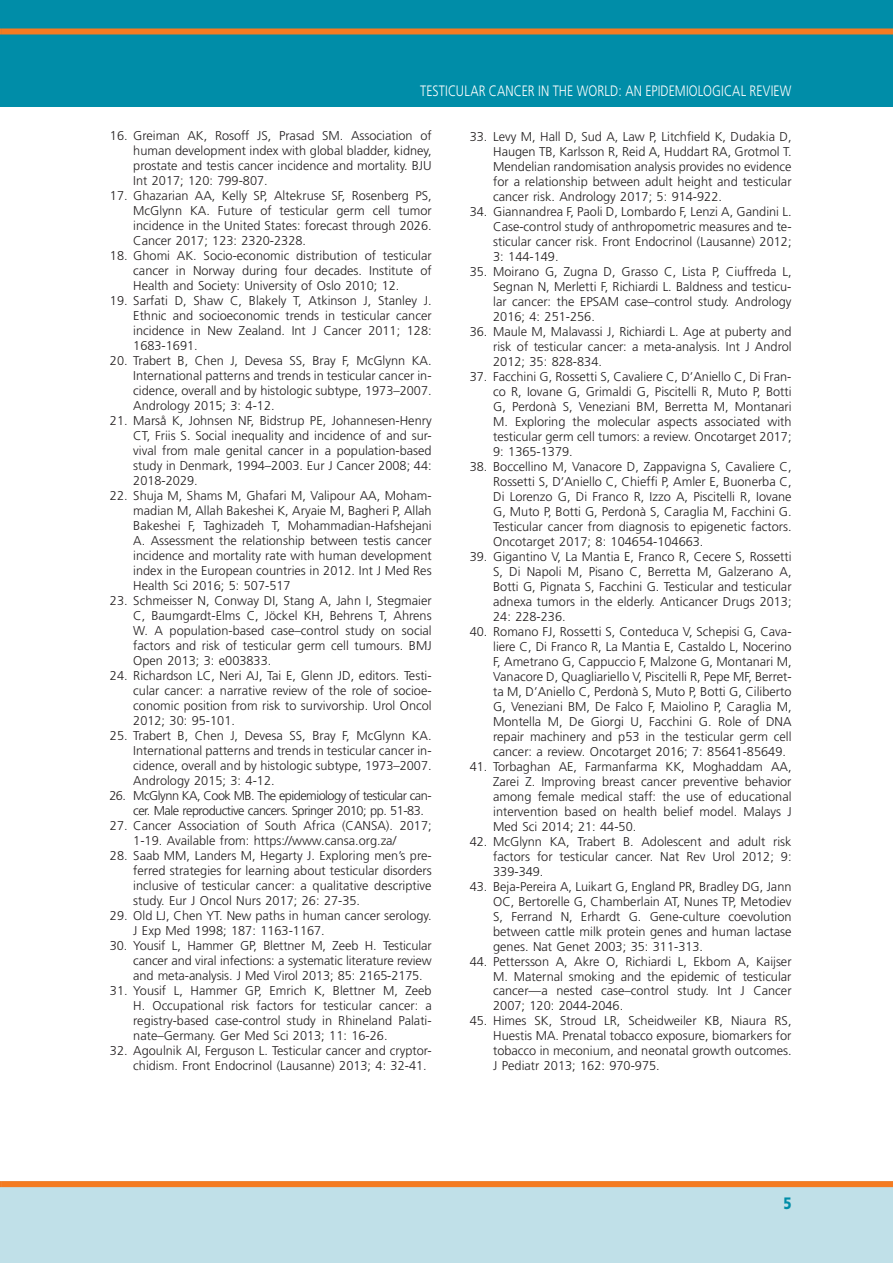
<style>
.page{position:relative;width:893px;height:1263px;background:#fff}
.page>*{position:absolute;margin:0;border:0;box-sizing:border-box;transform-origin:0 0}
.t1{font:900 16.5px "Frutiger";color:#008da8;scale:.8 1}
.t2{font:300 15px "Frutiger";letter-spacing:.01em;color:#fff;scale:.82 1}
.t3{font:300 12.75px/15px "Frutiger";color:#231f20;text-align:justify}
.t4{font:300 12.75px/15px "Frutiger";letter-spacing:-.04em;color:#231f20}
</style>
<div class="page">
<hr style="left:0;top:0;width:1px;height:106px;background:#008da8">
<div style="left:1px;top:0;width:892px;height:106px;background:#008da8"></div>
<hr style="left:0;top:1181px;width:1px;height:82px;background:#c0e0e8">
<div style="left:1px;top:1181px;width:892px;height:82px;background:#c0e0e8"></div>
<div style="left:1px;top:28px;width:892px;height:6px;background:#f47b21"></div>
<div style="left:1px;top:1181px;width:892px;height:6px;background:#f47b21"></div>
<p class="t2" style="left:420px;top:83px;width:455px">TESTICULAR CANCER IN THE WORLD: AN EPIDEMIOLOGICAL REVIEW</p>
<p class="t3" style="left:493px;top:129px;width:300px;text-indent:-23px">33. Levy M, Hall D, Sud A, Law P, Litchfield K, Dudakia D, Haugen TB, Karlsson R, Reid A, Huddart RA, Grotmol T.<br>Mendelian randomisation analysis provides no evidence for a relationship between adult height and testicular cancer risk. Andrology 2017; 5: 914-922.</p>
<p class="t3" style="left:493px;top:204px;width:300px;text-indent:-23px">34. Giannandrea F, Paoli D, Lombardo F, Lenzi A, Gandini L.<br>Case-control study of anthropometric measures and te&shy;sticular cancer risk. Front Endocrinol (Lausanne) 2012; 3: 144-149.</p>
<p class="t3" style="left:493px;top:264px;width:300px;text-indent:-23px">35. Moirano G, Zugna D, Grasso C, Lista P, Ciuffreda L, Segnan N, Merletti F, Richiardi L. Baldness and testicu&shy;lar cancer: the EPSAM case–control study. Andrology 2016; 4: 251-256.</p>
<p class="t3" style="left:493px;top:324px;width:300px;text-indent:-23px">36. Maule M, Malavassi J, Richiardi L. Age at puberty and risk of testicular cancer: a meta-analysis. Int J Androl 2012; 35: 828-834.</p>
<p class="t3" style="left:493px;top:369px;width:300px;text-indent:-23px">37. Facchini G, Rossetti S, Cavaliere C, D’Aniello C, Di Fran&shy;co R, Iovane G, Grimaldi G, Piscitelli R, Muto P, Botti G, Perdonà S, Veneziani BM, Berretta M, Montanari M. Exploring the molecular aspects associated with testicular germ cell tumors: a review. Oncotarget 2017; 9: 1365-1379.</p>
<p class="t3" style="left:493px;top:459px;width:300px;text-indent:-23px">38. Boccellino M, Vanacore D, Zappavigna S, Cavaliere C, Rossetti S, D’Aniello C, Chieffi P, Amler E, Buonerba C, Di Lorenzo G, Di Franco R, Izzo A, Piscitelli R, Iovane G, Muto P, Botti G, Perdonà S, Caraglia M, Facchini G.<br>Testicular cancer from diagnosis to epigenetic factors.<br>Oncotarget 2017; 8: 104654-104663.</p>
<p class="t3" style="left:493px;top:549px;width:300px;text-indent:-23px">39. Gigantino V, La Mantia E, Franco R, Cecere S, Rossetti S, Di Napoli M, Pisano C, Berretta M, Galzerano A, Botti G, Pignata S, Facchini G. Testicular and testicular adnexa tumors in the elderly. Anticancer Drugs 2013; 24: 228-236.</p>
<p class="t3" style="left:493px;top:624px;width:300px;text-indent:-23px">40. Romano FJ, Rossetti S, Conteduca V, Schepisi G, Cava&shy;liere C, Di Franco R, La Mantia E, Castaldo L, Nocerino F, Ametrano G, Cappuccio F, Malzone G, Montanari M, Vanacore D, Quagliariello V, Piscitelli R, Pepe MF, Berret&shy;ta M, D’Aniello C, Perdonà S, Muto P, Botti G, Ciliberto G, Veneziani BM, De Falco F, Maiolino P, Caraglia M, Montella M, De Giorgi U, Facchini G. Role of DNA repair machinery and p53 in the testicular germ cell cancer: a review. Oncotarget 2016; 7: 85641-85649.</p>
<p class="t3" style="left:493px;top:759px;width:300px;text-indent:-23px">41. Torbaghan AE, Farmanfarma KK, Moghaddam AA, Zarei Z. Improving breast cancer preventive behavior among female medical staff: the use of educational intervention based on health belief model. Malays J Med Sci 2014; 21: 44-50.</p>
<p class="t3" style="left:493px;top:834px;width:300px;text-indent:-23px">42. McGlynn KA, Trabert B. Adolescent and adult risk factors for testicular cancer. Nat Rev Urol 2012; 9:<br>339-349.</p>
<p class="t3" style="left:493px;top:879px;width:300px;text-indent:-23px">43. Beja-Pereira A, Luikart G, England PR, Bradley DG, Jann OC, Bertorelle G, Chamberlain AT, Nunes TP, Metodiev S, Ferrand N, Erhardt G. Gene-culture coevolution between cattle milk protein genes and human lactase genes. Nat Genet 2003; 35: 311-313.</p>
<p class="t3" style="left:493px;top:954px;width:300px;text-indent:-23px">44. Pettersson A, Akre O, Richiardi L, Ekbom A, Kaijser M. Maternal smoking and the epidemic of testicular cancer—a nested case–control study. Int J Cancer 2007; 120: 2044-2046.</p>
<p class="t3" style="left:493px;top:1014px;width:300px;text-indent:-23px">45. Himes SK, Stroud LR, Scheidweiler KB, Niaura RS, Huestis MA. Prenatal tobacco exposure, biomarkers for tobacco in meconium, and neonatal growth outcomes.<br>J Pediatr 2013; 162: 970-975.</p>
<p class="t3" style="left:133px;top:129px;width:300px;text-indent:-23px">16. Greiman AK, Rosoff JS, Prasad SM. Association of human development index with global bladder, kidney, prostate and testis cancer incidence and mortality. BJU Int 2017; 120: 799-807.</p>
<p class="t3" style="left:133px;top:189px;width:300px;text-indent:-23px">17. Ghazarian AA, Kelly SP, Altekruse SF, Rosenberg PS, McGlynn KA. Future of testicular germ cell tumor incidence in the United States: forecast through 2026.<br>Cancer 2017; 123: 2320-2328.</p>
<p class="t3" style="left:133px;top:249px;width:300px;text-indent:-23px">18. Ghomi AK. Socio-economic distribution of testicular cancer in Norway during four decades. Institute of Health and Society: University of Oslo 2010; 12.</p>
<p class="t3" style="left:133px;top:294px;width:300px;text-indent:-23px">19. Sarfati D, Shaw C, Blakely T, Atkinson J, Stanley J.<br>Ethnic and socioeconomic trends in testicular cancer incidence in New Zealand. Int J Cancer 2011; 128:<br>1683-1691.</p>
<p class="t3" style="left:133px;top:354px;width:300px;text-indent:-23px">20. Trabert B, Chen J, Devesa SS, Bray F, McGlynn KA.<br>International patterns and trends in testicular cancer in&shy;cidence, overall and by histologic subtype, 1973–2007.<br>Andrology 2015; 3: 4-12.</p>
<p class="t3" style="left:133px;top:414px;width:300px;text-indent:-23px">21. Marså K, Johnsen NF, Bidstrup PE, Johannesen-Henry CT, Friis S. Social inequality and incidence of and sur&shy;vival from male genital cancer in a population-based study in Denmark, 1994–2003. Eur J Cancer 2008; 44:<br>2018-2029.</p>
<p class="t3" style="left:133px;top:488px;width:300px;text-indent:-23px">22. Shuja M, Shams M, Ghafari M, Valipour AA, Moham&shy;madian M, Allah Bakeshei K, Aryaie M, Bagheri P, Allah Bakeshei F, Taghizadeh T, Mohammadian-Hafshejani A. Assessment the relationship between testis cancer incidence and mortality rate with human development index in the European countries in 2012. Int J Med Res Health Sci 2016; 5: 507-517</p>
<p class="t3" style="left:133px;top:593px;width:300px;text-indent:-23px">23. Schmeisser N, Conway DI, Stang A, Jahn I, Stegmaier C, Baumgardt-Elms C, Jöckel KH, Behrens T, Ahrens W. A population-based case–control study on social factors and risk of testicular germ cell tumours. BMJ Open 2013; 3: e003833.</p>
<p class="t3" style="left:133px;top:668px;width:300px;text-indent:-23px">24. Richardson LC, Neri AJ, Tai E, Glenn JD, editors. Testi&shy;cular cancer: a narrative review of the role of socioe&shy;conomic position from risk to survivorship. Urol Oncol 2012; 30: 95-101.</p>
<p class="t3" style="left:133px;top:728px;width:300px;text-indent:-23px">25. Trabert B, Chen J, Devesa SS, Bray F, McGlynn KA.<br>International patterns and trends in testicular cancer in&shy;cidence, overall and by histologic subtype, 1973–2007.<br>Andrology 2015; 3: 4-12.</p>
<p class="t4" style="left:133px;top:788px;width:300px;text-indent:-24px">26. McGlynn KA, Cook MB. The epidemiology of testicular can&shy;cer. Male reproductive cancers. Springer 2010; pp. 51-83.</p>
<p class="t3" style="left:133px;top:818px;width:300px;text-indent:-23px">27. Cancer Association of South Africa (CANSA). 2017;<br>1-19. Available from: https://www.cansa.org.za/</p>
<p class="t3" style="left:133px;top:848px;width:300px;text-indent:-23px">28. Saab MM, Landers M, Hegarty J. Exploring men’s pre&shy;ferred strategies for learning about testicular disorders inclusive of testicular cancer: a qualitative descriptive study. Eur J Oncol Nurs 2017; 26: 27-35.</p>
<p class="t3" style="left:133px;top:908px;width:300px;text-indent:-23px">29. Old LJ, Chen YT. New paths in human cancer serology.<br>J Exp Med 1998; 187: 1163-1167.</p>
<p class="t3" style="left:133px;top:938px;width:300px;text-indent:-24px">30. Yousif L, Hammer GP, Blettner M, Zeeb H. Testicular cancer and viral infections: a systematic literature review and meta-analysis. J Med Virol 2013; 85: 2165-2175.</p>
<p class="t3" style="left:133px;top:983px;width:300px;text-indent:-23px">31. Yousif L, Hammer GP, Emrich K, Blettner M, Zeeb H. Occupational risk factors for testicular cancer: a registry-based case-control study in Rhineland Palati&shy;nate–Germany. Ger Med Sci 2013; 11: 16-26.</p>
<p class="t3" style="left:133px;top:1043px;width:300px;text-indent:-23px">32. Agoulnik AI, Ferguson L. Testicular cancer and cryptor&shy;chidism. Front Endocrinol (Lausanne) 2013; 4: 32-41.</p>
<p class="t1" style="left:783px;top:1193px;width:12px">5</p>
</div>
